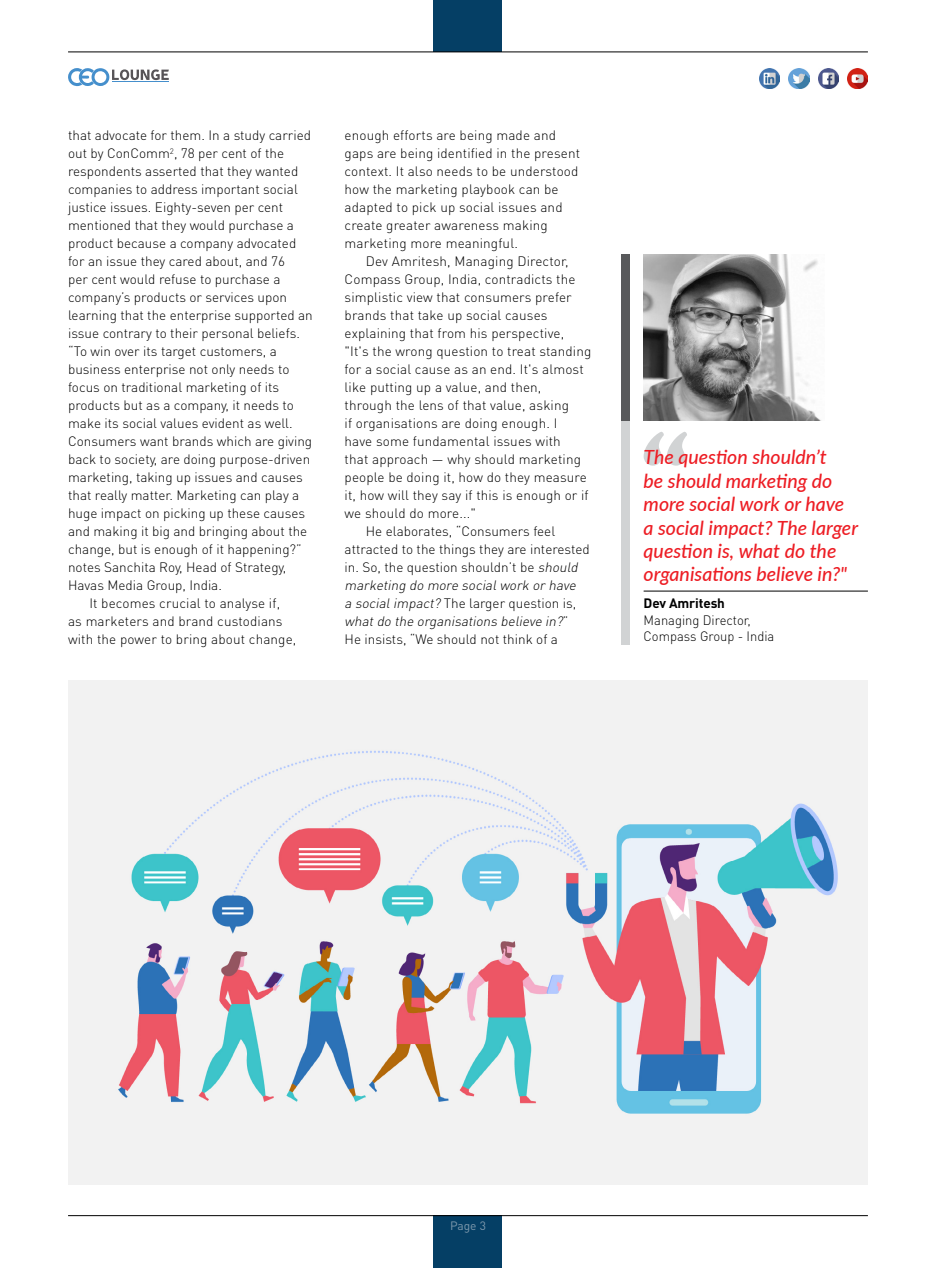
<style>
.page{position:relative;width:936px;height:1268px;background:#fff}
.page>*{position:absolute;margin:0;border:0;box-sizing:border-box;transform-origin:0 0}
.t1{font:italic 500 19.5px/23.4px "Lato";color:#ed1d24}
.t2{font:300 13.5px/18px "DIN Pro";color:#000}
.t3{font:italic 300 13.5px "DIN Pro";color:#000}
.t4{font:300 13.5px/16.2px "DIN Pro";color:#000;scale:.96 1}
.t5{font:700 13.5px "DIN Pro";letter-spacing:-.01em;color:#000}
.t6{font:12px "DIN Pro";color:#7e99ad}
.s1{font-style:italic}
.s2{font-style:normal}
</style>
<div class="page">
<img style="left:68px;top:680px;width:799px;height:504px">
<svg style="left:643px;top:432px;width:44px;height:33px"></svg>
<div style="left:621px;top:254px;width:8px;height:390px;background:#d1d3d4"></div>
<div style="left:621px;top:254px;width:8px;height:166px;background:#58595b"></div>
<hr style="left:643px;top:590px;width:224px;height:1px;background:#000">
<img style="left:643px;top:255px;width:177px;height:165px">
<div style="left:433px;top:0;width:69px;height:52px;background:#053f65"></div>
<div style="left:433px;top:1215px;width:69px;height:52px;background:#053f65"></div>
<hr style="left:68px;top:52px;width:799px;height:1px;background:#000">
<hr style="left:68px;top:1215px;width:799px;height:1px;background:#000">
<img style="left:818px;top:68px;width:20px;height:20px">
<img style="left:759px;top:68px;width:20px;height:20px">
<img style="left:788px;top:68px;width:21px;height:20px">
<img style="left:847px;top:68px;width:20px;height:20px">
<svg style="left:68px;top:68px;width:101px;height:18px"></svg>
<p class="t2" style="left:68px;top:126px;width:244px">that advocate for them. In a study carried</p>
<p class="t2" style="left:68px;top:144px;width:217px">out by ConComm<sup>2</sup>, 78 per cent of the</p>
<p class="t2" style="left:68px;top:162px;width:232px">respondents asserted that they wanted</p>
<p class="t2" style="left:68px;top:180px;width:231px">companies to address important social</p>
<p class="t2" style="left:68px;top:198px;width:217px">justice issues. Eighty-seven per cent</p>
<p class="t2" style="left:68px;top:216px;width:227px">mentioned that they would purchase a</p>
<p class="t2" style="left:68px;top:234px;width:230px">product because a company advocated</p>
<p class="t2" style="left:68px;top:252px;width:218px">for an issue they cared about, and 76</p>
<p class="t2" style="left:68px;top:270px;width:214px">per cent would refuse to purchase a</p>
<p class="t2" style="left:68px;top:288px;width:220px">company’s products or services upon</p>
<p class="t2" style="left:68px;top:306px;width:246px">learning that the enterprise supported an</p>
<p class="t2" style="left:68px;top:324px;width:233px">issue contrary to their personal beliefs.</p>
<p class="t2" style="left:68px;top:342px;width:210px">“To win over its target customers, a</p>
<p class="t2" style="left:68px;top:360px;width:223px">business enterprise not only needs to</p>
<p class="t2" style="left:68px;top:378px;width:213px">focus on traditional marketing of its</p>
<p class="t2" style="left:68px;top:396px;width:227px">products but as a company, it needs to</p>
<p class="t2" style="left:68px;top:414px;width:226px">make its social values evident as well.</p>
<p class="t2" style="left:68px;top:432px;width:246px">Consumers want brands which are giving</p>
<p class="t2" style="left:68px;top:450px;width:244px">back to society, are doing purpose-driven</p>
<p class="t2" style="left:68px;top:468px;width:236px">marketing, taking up issues and causes</p>
<p class="t2" style="left:68px;top:486px;width:233px">that really matter. Marketing can play a</p>
<p class="t2" style="left:68px;top:504px;width:239px">huge impact on picking up these causes</p>
<p class="t2" style="left:68px;top:522px;width:241px">and making it big and bringing about the</p>
<p class="t2" style="left:68px;top:540px;width:235px">change, but is enough of it happening?”</p>
<p class="t2" style="left:68px;top:558px;width:220px">notes Sanchita Roy, Head of Strategy,</p>
<p class="t2" style="left:68px;top:575px;width:155px">Havas Media Group, India.</p>
<p class="t2" style="left:89px;top:593px;width:192px">It becomes crucial to analyse if,</p>
<p class="t2" style="left:68px;top:611px;width:216px">as marketers and brand custodians</p>
<p class="t2" style="left:68px;top:629px;width:230px">with the power to bring about change,</p>
<p class="t2" style="left:344px;top:125px;width:237px">enough efforts are being made and gaps are being identified in the present context. It also needs to be understood how the marketing playbook can be adapted to pick up social issues and create greater awareness making marketing more meaningful.</p>
<p class="t2" style="left:366px;top:251px;width:204px">Dev Amritesh, Managing Director,</p>
<p class="t2" style="left:344px;top:269px;width:232px">Compass Group, India, contradicts the</p>
<p class="t2" style="left:344px;top:287px;width:229px">simplistic view that consumers prefer</p>
<p class="t2" style="left:344px;top:305px;width:204px">brands that take up social causes</p>
<p class="t2" style="left:344px;top:323px;width:221px">explaining that from his perspective,</p>
<p class="t2" style="left:344px;top:341px;width:248px">"It's the wrong question to treat standing</p>
<p class="t2" style="left:344px;top:359px;width:240px">for a social cause as an end. It's almost</p>
<p class="t2" style="left:344px;top:377px;width:198px">like putting up a value, and then,</p>
<p class="t2" style="left:344px;top:395px;width:226px">through the lens of that value, asking</p>
<p class="t2" style="left:344px;top:413px;width:214px">if organisations are doing enough. I</p>
<p class="t2" style="left:344px;top:431px;width:218px">have some fundamental issues with</p>
<p class="t2" style="left:344px;top:449px;width:238px">that approach — why should marketing</p>
<p class="t2" style="left:344px;top:467px;width:244px">people be doing it, how do they measure</p>
<p class="t2" style="left:344px;top:485px;width:246px">it, how will they say if this is enough or if</p>
<p class="t2" style="left:344px;top:503px;width:133px">we should do more..."</p>
<p class="t2" style="left:366px;top:521px;width:191px">He elaborates, “Consumers feel</p>
<p class="t2" style="left:344px;top:539px;width:247px">attracted to the things they are interested</p>
<p class="t2" style="left:344px;top:557px;width:238px">in. So, the question shouldn’t be <span class="s1">should</span></p>
<p class="t3" style="left:344px;top:576px;width:236px">marketing do more socialwork orhave</p>
<p class="t2" style="left:344px;top:594px;width:233px"><span class="s1">a socialimpact?</span> The larger question is,</p>
<p class="t3" style="left:344px;top:612px;width:225px">whatdo the organisations believe in?<span class="s2">”</span></p>
<p class="t2" style="left:344px;top:630px;width:215px">He insists, “We should not think of a</p>
<h1 class="t1" style="left:643px;top:444px;width:216px">The question shouldn’t<br>be should marketing do more social work or have a social impact? The larger question is, what do the organisations believe in?"</h1>
<p class="t5" style="left:643px;top:594px;width:83px">Dev Amritesh</p>
<p class="t4" style="left:643px;top:611px;width:138px">Managing Director,<br>Compass Group - India</p>
<p class="t6" style="left:450px;top:1217px;width:37px">Page 3</p>
</div>
